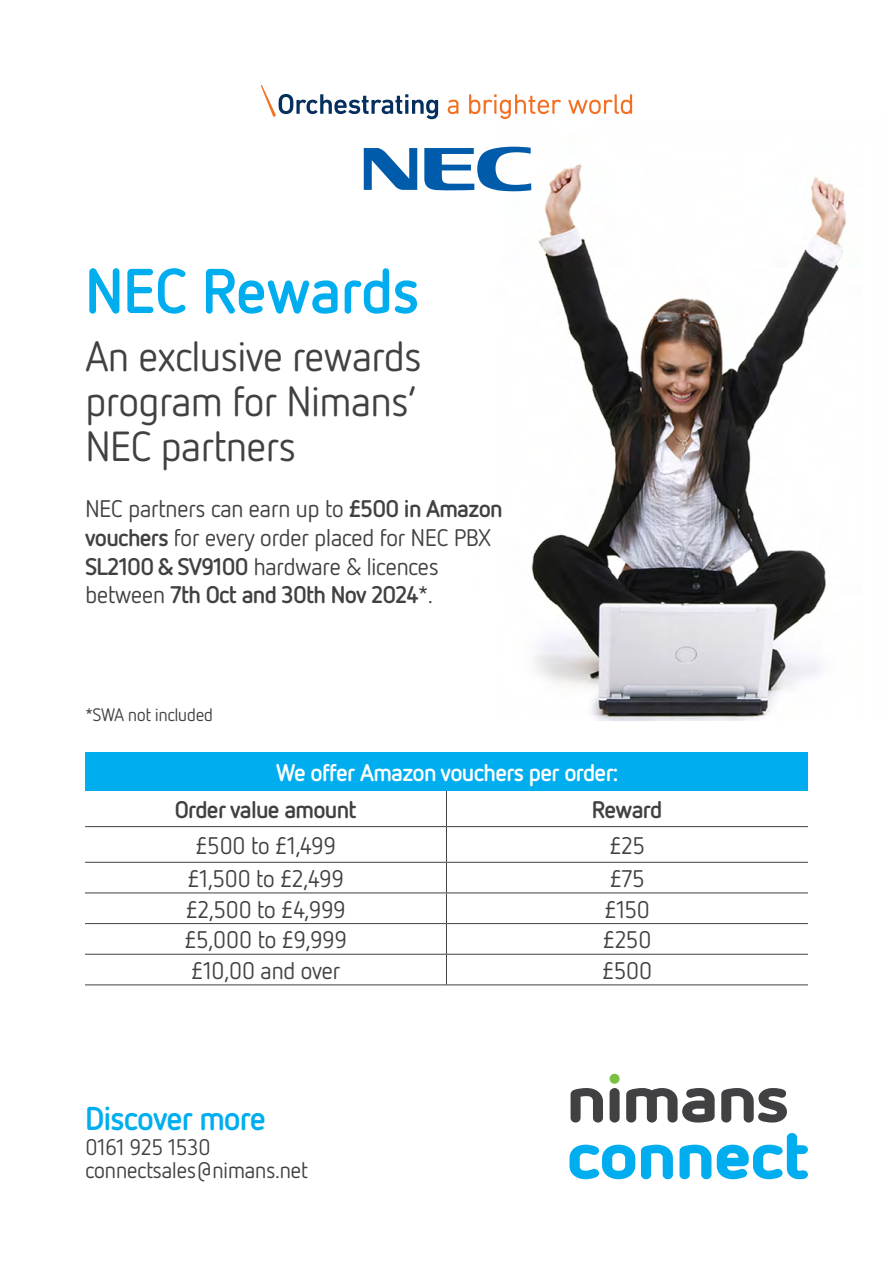
<style>
.page{position:relative;width:893px;height:1263px;background:#fff}
.page>*{position:absolute;margin:0;border:0;box-sizing:border-box;transform-origin:0 0}
.t1{font:700 63px "Netto OT";letter-spacing:-.01em;color:#00aeef}
.t2{font:42px/45px "Netto OT";letter-spacing:-.03em;color:#414042}
.t3{font:700 33px "Netto OT";letter-spacing:-.03em;color:#00aeef}
.t4{font:24px/28.8px "Netto OT";letter-spacing:-.03em;color:#414042}
.t5{font:700 24px "Netto OT";letter-spacing:-.03em;color:#fff}
.t6{font:700 24px "Netto OT";letter-spacing:-.03em;color:#414042}
.t7{font:22.5px/22.5px "Netto OT";letter-spacing:-.03em;color:#414042}
.t8{font:18px "Netto OT";letter-spacing:-.03em;color:#414042}
.s1{font-weight:700}
</style>
<div class="page">
<img style="left:531px;top:95px;width:315px;height:626px">
<div style="left:609px;top:1074px;width:11px;height:10px;background:#7ac143;border-radius:50%"></div>
<div style="left:610px;top:1088px;width:10px;height:34px;background:#414042;border-radius:5px"></div>
<svg style="left:626px;top:1088px;width:89px;height:34px"></svg>
<svg style="left:721px;top:1088px;width:66px;height:34px"></svg>
<svg style="left:571px;top:1088px;width:32px;height:34px"></svg>
<svg style="left:569px;top:1145px;width:66px;height:34px"></svg>
<svg style="left:641px;top:1145px;width:32px;height:34px"></svg>
<svg style="left:679px;top:1145px;width:32px;height:34px"></svg>
<svg style="left:717px;top:1133px;width:91px;height:46px"></svg>
<svg style="left:364px;top:148px;width:53px;height:42px"></svg>
<svg style="left:424px;top:146px;width:107px;height:46px"></svg>
<svg style="left:448px;top:100px;width:10px;height:14px"></svg>
<svg style="left:469px;top:94px;width:92px;height:25px"></svg>
<svg style="left:568px;top:94px;width:64px;height:20px"></svg>
<svg style="left:261px;top:85px;width:177px;height:34px"></svg>
<div style="left:85px;top:753px;width:723px;height:38px;background:#00aeef"></div>
<hr style="left:446px;top:791px;width:1px;height:35px;background:#414042">
<hr style="left:446px;top:827px;width:1px;height:35px;background:#414042">
<hr style="left:85px;top:862px;width:361px;height:1px;background:#414042">
<hr style="left:446px;top:862px;width:362px;height:1px;background:#414042">
<svg style="left:446px;top:863px;width:1px;height:29px"></svg>
<hr style="left:85px;top:892px;width:361px;height:1px;background:#414042">
<hr style="left:446px;top:892px;width:362px;height:1px;background:#414042">
<hr style="left:446px;top:893px;width:1px;height:30px;background:#414042">
<hr style="left:85px;top:923px;width:361px;height:1px;background:#414042">
<hr style="left:446px;top:923px;width:362px;height:1px;background:#414042">
<hr style="left:446px;top:924px;width:1px;height:30px;background:#414042">
<hr style="left:85px;top:954px;width:361px;height:1px;background:#414042">
<hr style="left:446px;top:954px;width:362px;height:1px;background:#414042">
<hr style="left:446px;top:954px;width:1px;height:30px;background:#414042">
<hr style="left:85px;top:984px;width:361px;height:1px;background:#414042">
<hr style="left:446px;top:984px;width:362px;height:1px;background:#414042">
<hr style="left:85px;top:826px;width:361px;height:1px;background:#414042">
<hr style="left:446px;top:826px;width:362px;height:1px;background:#414042">
<h1 class="t1" style="left:85px;top:251px;width:336px">NEC Rewards</h1>
<h2 class="t2" style="left:85px;top:333px;width:338px">An exclusive rewards program for Nimans’<br>NEC partners</h2>
<p class="t4" style="left:85px;top:494px;width:419px">NEC partners can earn up to <span class="s1">£500 in Amazon vouchers</span> for every order placed for NEC PBX <span class="s1">SL2100 &amp; SV9100</span> hardware &amp; licences between <span class="s1">7th Oct and 30th Nov 2024</span>*.</p>
<p class="t8" style="left:85px;top:704px;width:130px">*SWA not included</p>
<p class="t5" style="left:276px;top:758px;width:343px">We offer Amazon vouchers per order:</p>
<p class="t6" style="left:175px;top:794px;width:184px">Order value amount</p>
<p class="t6" style="left:592px;top:794px;width:72px">Reward</p>
<p class="t4" style="left:195px;top:830px;width:143px">£500 to £1,499</p>
<p class="t4" style="left:609px;top:830px;width:38px">£25</p>
<p class="t4" style="left:187px;top:864px;width:158px">£1,500 to £2,499</p>
<p class="t4" style="left:609px;top:864px;width:37px">£75</p>
<p class="t4" style="left:185px;top:894px;width:162px">£2,500 to £4,999</p>
<p class="t4" style="left:604px;top:894px;width:48px">£150</p>
<p class="t4" style="left:184px;top:925px;width:165px">£5,000 to £9,999</p>
<p class="t4" style="left:603px;top:925px;width:51px">£250</p>
<p class="t4" style="left:191px;top:956px;width:151px">£10,00 and over</p>
<p class="t4" style="left:602px;top:956px;width:52px">£500</p>
<h3 class="t3" style="left:85px;top:1097px;width:182px">Discover more</h3>
<p class="t7" style="left:85px;top:1136px;width:225px">0161 925 1530 connectsales@nimans.net</p>
</div>
